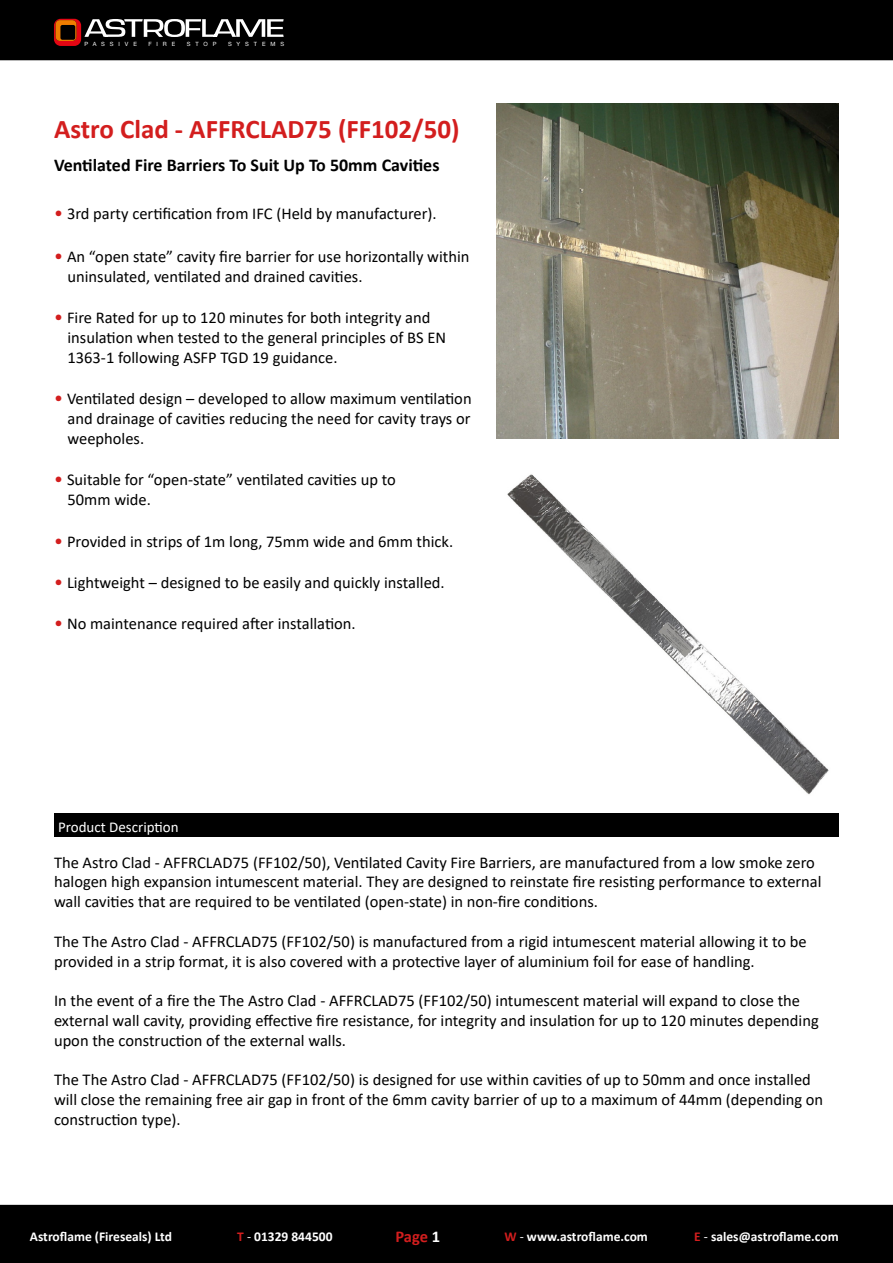
<style>
.page{position:relative;width:893px;height:1263px;background:#fff}
.page>*{position:absolute;margin:0;border:0;box-sizing:border-box;transform-origin:0 0}
.t1{font:700 27px "Calibri";color:#d31e1e}
.t2{font:700 18px "Calibri";color:#000}
.t3{font:16.5px/19.8px "Calibri";color:#000}
.t4{font:700 16.5px "Calibri";color:#d31e1e}
.t5{font:15px "Calibri";color:#fff}
.t6{font:700 13.5px "Calibri";color:#fff}
.t7{font:5.85px "Helvetica Neue";letter-spacing:.84em;color:#fff}
.s1{font-size:18px;color:#d31e1e}
.s2{color:#d31e1e}
.s3{font-weight:400}
.s4{color:#fff}
</style>
<div class="page">
<div style="left:0;top:0;width:893px;height:60px;background:#000"></div>
<div style="left:0;top:1205px;width:893px;height:58px;background:#000"></div>
<svg style="left:54px;top:19px;width:230px;height:27px"></svg>
<div style="left:54px;top:814px;width:785px;height:23px;background:#000"></div>
<img style="left:496px;top:103px;width:343px;height:335px">
<img style="left:507px;top:474px;width:322px;height:321px">
<p class="t7" style="left:84px;top:40px;width:54px">PASSIVE</p>
<p class="t7" style="left:148px;top:40px;width:28px">FIRE</p>
<p class="t7" style="left:187px;top:40px;width:31px">STOP</p>
<p class="t7" style="left:228px;top:40px;width:58px">SYSTEMS</p>
<h1 class="t1" style="left:54px;top:110px;width:407px">Astro Clad - AFFRCLAD75 (FF102/50)</h1>
<p class="t2" style="left:54px;top:152px;width:387px">Ventilated Fire Barriers To Suit Up To 50mm Cavities</p>
<p class="t3" style="left:54px;top:203px;width:384px"><span class="s1">•</span> 3rd party certification from IFC (Held by manufacturer).</p>
<p class="t3" style="left:67px;top:246px;width:403px;text-indent:-13px"><span class="s1">•</span> An “open state” cavity fire barrier for use horizontally within uninsulated, ventilated and drained cavities.</p>
<p class="t3" style="left:67px;top:308px;width:380px;text-indent:-13px"><span class="s1">•</span> Fire Rated for up to 120 minutes for both integrity and insulation when tested to the general principles of BS EN<br>1363-1 following ASFP TGD 19 guidance.</p>
<p class="t3" style="left:67px;top:389px;width:406px;text-align:justify;text-indent:-13px"><span class="s1">•</span> Ventilated design – developed to allow maximum ventilation and drainage of cavities reducing the need for cavity trays or weepholes.</p>
<p class="t3" style="left:67px;top:470px;width:330px;text-indent:-13px"><span class="s1">•</span> Suitable for “open-state” ventilated cavities up to<br>50mm wide.</p>
<p class="t3" style="left:54px;top:531px;width:401px"><span class="s1">•</span> Provided in strips of 1m long, 75mm wide and 6mm thick.</p>
<p class="t3" style="left:54px;top:572px;width:392px"><span class="s1">•</span> Lightweight – designed to be easily and quickly installed.</p>
<p class="t3" style="left:54px;top:614px;width:303px"><span class="s1">•</span> No maintenance required after installation.</p>
<p class="t5" style="left:58px;top:817px;width:122px">Product Description</p>
<p class="t3" style="left:54px;top:852px;width:769px">The Astro Clad - AFFRCLAD75 (FF102/50), Ventilated Cavity Fire Barriers, are manufactured from a low smoke zero halogen high expansion intumescent material. They are designed to reinstate fire resisting performance to external wall cavities that are required to be ventilated (open-state) in non-fire conditions.</p>
<p class="t3" style="left:54px;top:931px;width:754px">The The Astro Clad - AFFRCLAD75 (FF102/50) is manufactured from a rigid intumescent material allowing it to be provided in a strip format, it is also covered with a protective layer of aluminium foil for ease of handling.</p>
<p class="t3" style="left:54px;top:990px;width:766px">In the event of a fire the The Astro Clad - AFFRCLAD75 (FF102/50) intumescent material will expand to close the external wall cavity, providing effective fire resistance, for integrity and insulation for up to 120 minutes depending upon the construction of the external walls.</p>
<p class="t3" style="left:54px;top:1069px;width:771px">The The Astro Clad - AFFRCLAD75 (FF102/50) is designed for use within cavities of up to 50mm and once installed will close the remaining free air gap in front of the 6mm cavity barrier of up to a maximum of 44mm (depending on construction type).</p>
<p class="t6" style="left:30px;top:1227px;width:144px">Astroflame (Fireseals) Ltd</p>
<p class="t6" style="left:237px;top:1227px;width:97px"><span class="s2">T</span> <span class="s3">-</span> 01329 844500</p>
<p class="t4" style="left:395px;top:1225px;width:46px">Page <span class="s4">1</span></p>
<p class="t6" style="left:504px;top:1227px;width:145px"><span class="s2">W</span> <span class="s3">-</span> www.astroflame.com</p>
<p class="t6" style="left:694px;top:1227px;width:146px"><span class="s2">E</span> <span class="s3">-</span> sales@astroflame.com</p>
</div>
